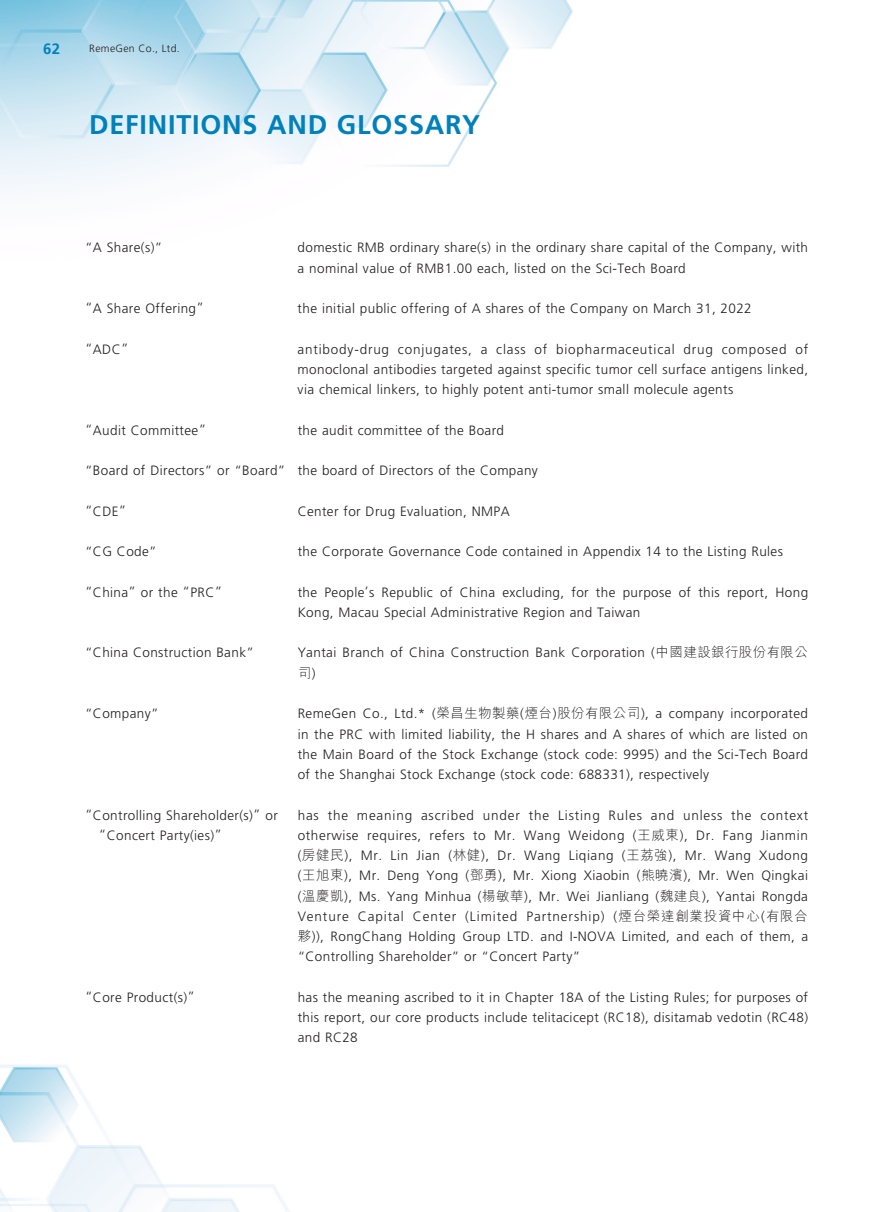
<style>
.page{position:relative;width:893px;height:1212px;background:#fff}
.page>*{position:absolute;margin:0;border:0;box-sizing:border-box;transform-origin:0 0}
.t1{font:700 27px "Frutiger LT Std";letter-spacing:.03em;color:#0081bb}
.t2{font:700 15px "Frutiger LT Std";color:#0081bb}
.t3{font:300 13.5px/20.2px "Frutiger LT Std";letter-spacing:.03em;color:#231f20;text-align:justify}
.t4{font:300 13.5px "M Hei HK";color:#231f20}
.t5{font:300 10.5px "Frutiger LT Std";letter-spacing:.03em;color:#231f20}
.s1{font-family:"M Hei HK"}
.s2{font-family:"Frutiger LT Std"}
</style>
<div class="page">
<img style="left:0;top:0;width:573px;height:1212px">
<p class="t2" style="left:43px;top:40px;width:19px">62</p>
<p class="t5" style="left:89px;top:43px;width:92px">RemeGen Co., Ltd.</p>
<h1 class="t1" style="left:89px;top:109px;width:392px">DEFINITIONS AND GLOSSARY</h1>
<p class="t3" style="left:85px;top:238px;width:79px">“A Share(s)”</p>
<p class="t3" style="left:298px;top:238px;width:512px">domestic RMB ordinary share(s) in the ordinary share capital of the Company, with a nominal value of RMB1.00 each, listed on the Sci-Tech Board</p>
<p class="t3" style="left:85px;top:299px;width:120px">“A Share Offering”</p>
<p class="t3" style="left:298px;top:299px;width:456px">the initial public offering of A shares of the Company on March 31, 2022</p>
<p class="t3" style="left:85px;top:339px;width:45px">“ADC”</p>
<p class="t3" style="left:298px;top:339px;width:512px">antibody-drug conjugates, a class of biopharmaceutical drug composed of monoclonal antibodies targeted against specific tumor cell surface antigens linked, via chemical linkers, to highly potent anti-tumor small molecule agents</p>
<p class="t3" style="left:85px;top:420px;width:123px">“Audit Committee”</p>
<p class="t3" style="left:298px;top:420px;width:208px">the audit committee of the Board</p>
<p class="t3" style="left:85px;top:461px;width:454px">“Board of Directors” or “Board” the board of Directors of the Company</p>
<p class="t3" style="left:85px;top:501px;width:43px">“CDE”</p>
<p class="t3" style="left:298px;top:501px;width:214px">Center for Drug Evaluation, NMPA</p>
<p class="t3" style="left:85px;top:542px;width:73px">“CG Code”</p>
<p class="t3" style="left:298px;top:542px;width:487px">the Corporate Governance Code contained in Appendix 14 to the Listing Rules</p>
<p class="t3" style="left:85px;top:582px;width:139px">“China” or the “PRC”</p>
<p class="t3" style="left:298px;top:582px;width:512px">the People’s Republic of China excluding, for the purpose of this report, Hong<br>Kong, Macau Special Administrative Region and Taiwan</p>
<p class="t3" style="left:85px;top:643px;width:170px">“China Construction Bank”</p>
<p class="t3" style="left:298px;top:643px;width:512px">Yantai Branch of China Construction Bank Corporation (<span class="s1">中國建設銀行股份有限公</span></p>
<p class="t4" style="left:298px;top:666px;width:20px">司<span class="s2">)</span></p>
<p class="t3" style="left:85px;top:704px;width:75px">“Company”</p>
<p class="t3" style="left:298px;top:704px;width:512px">RemeGen Co., Ltd.* (<span class="s1">榮昌生物製藥</span>(<span class="s1">煙台</span>)<span class="s1">股份有限公司</span>), a company incorporated in the PRC with limited liability, the H shares and A shares of which are listed on the Main Board of the Stock Exchange (stock code: 9995) and the Sci-Tech Board of the Shanghai Stock Exchange (stock code: 688331), respectively</p>
<p class="t3" style="left:99px;top:805px;width:180px;text-indent:-14px">“Controlling Shareholder(s)” or “Concert Party(ies)”</p>
<p class="t3" style="left:298px;top:805px;width:512px">has the meaning ascribed under the Listing Rules and unless the context otherwise requires, refers to Mr. Wang Weidong (<span class="s1">王威東</span>), Dr. Fang Jianmin (<span class="s1">房健民</span>), Mr. Lin Jian (<span class="s1">林健</span>), Dr. Wang Liqiang (<span class="s1">王荔強</span>), Mr. Wang Xudong (<span class="s1">王旭東</span>), Mr. Deng Yong (<span class="s1">鄧勇</span>), Mr. Xiong Xiaobin (<span class="s1">熊曉濱</span>), Mr. Wen Qingkai (<span class="s1">溫慶凱</span>), Ms. Yang Minhua (<span class="s1">楊敏華</span>), Mr. Wei Jianliang (<span class="s1">魏建良</span>), Yantai Rongda Venture Capital Center (Limited Partnership) (<span class="s1">煙台榮達創業投資中心</span>(<span class="s1">有限合夥</span>)), RongChang Holding Group LTD. and I-NOVA Limited, and each of them, a “Controlling Shareholder” or “Concert Party”</p>
<p class="t3" style="left:85px;top:987px;width:111px">“Core Product(s)”</p>
<p class="t3" style="left:298px;top:987px;width:512px">has the meaning ascribed to it in Chapter 18A of the Listing Rules; for purposes of this report, our core products include telitacicept (RC18), disitamab vedotin (RC48) and RC28</p>
</div>
